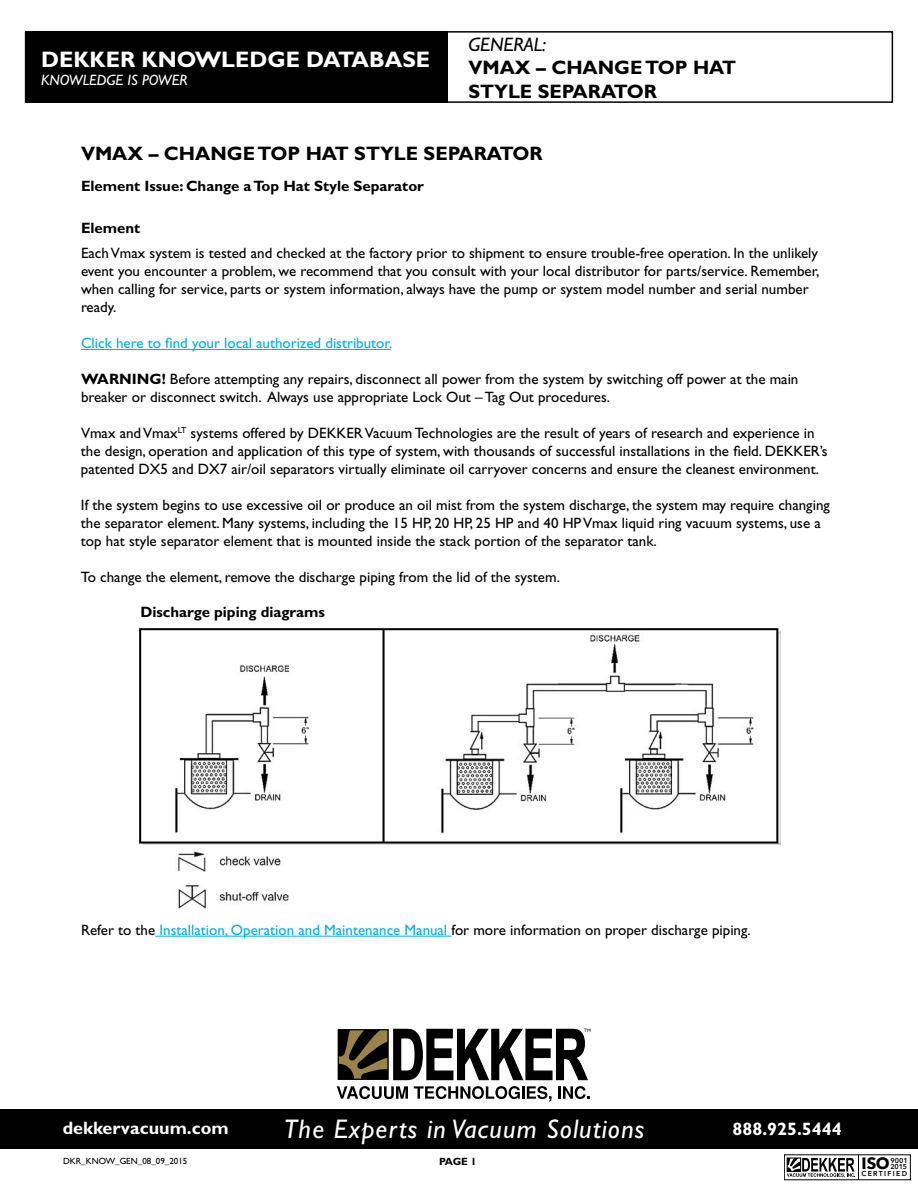
<style>
.page{position:relative;width:918px;height:1188px;background:#fff}
.page>*{position:absolute;margin:0;border:0;box-sizing:border-box;transform-origin:0 0}
.t1{font:italic 27px "Gill Sans";letter-spacing:.04em;color:#fff}
.t2{font:700 22.5px "Gill Sans";color:#fff}
.t3{font:700 19.5px/23.4px "Gill Sans";color:#000}
.t4{font:italic 19.5px "Gill Sans";color:#000}
.t5{font:700 18px "Gill Sans";color:#fff}
.t6{font:700 16.35px "Avenir Next";color:#000}
.t7{font:15px/18px "Gill Sans";color:#000}
.t8{font:700 15px "Gill Sans";color:#000}
.t9{font:15px "Gill Sans";color:#00aeef}
.t10{font:italic 15px "Gill Sans";color:#fff}
.t11{font:700 10.5px "Gill Sans";color:#000}
.t12{font:9px "Gill Sans";color:#000}
.t13{font:600 7.05px "Avenir Next";letter-spacing:.175em;color:#000}
.t14{font:600 7.05px/6px "Avenir Next";letter-spacing:-.01em;color:#000}
.t15{font:4.95px "Gill Sans";color:#000}
.s1{font-weight:700}
.s2{color:#00aeef}
</style>
<div class="page">
<div style="left:25px;top:31px;width:423px;height:72px;background:#000"></div>
<div style="left:25px;top:31px;width:868px;height:72px;border:2px solid #000"></div>
<div style="left:0;top:1110px;width:918px;height:39px;background:#000"></div>
<svg style="left:337px;top:1028px;width:253px;height:74px"></svg>
<div style="left:338px;top:1029px;width:51px;height:51px;border:1px solid #000"></div>
<div style="left:784px;top:1155px;width:127px;height:26px;background:#bababa"></div>
<svg style="left:784px;top:1155px;width:127px;height:25px;background:#bdbdbd"></svg>
<hr style="left:81px;top:349px;width:310px;height:1px;background:#00aeef">
<hr style="left:155px;top:936px;width:296px;height:1px;background:#00aeef">
<img style="left:139px;top:628px;width:642px;height:281px">
<h2 class="t2" style="left:41px;top:46px;width:391px">DEKKER KNOWLEDGE DATABASE</h2>
<p class="t10" style="left:41px;top:71px;width:148px">KNOWLEDGE IS POWER</p>
<h3 class="t4" style="left:468px;top:33px;width:79px">GENERAL:</h3>
<h3 class="t3" style="left:468px;top:56px;width:269px">VMAX – CHANGE TOP HAT<br>STYLE SEPARATOR</h3>
<h3 class="t3" style="left:81px;top:142px;width:463px">VMAX – CHANGE TOP HAT STYLE SEPARATOR</h3>
<p class="t8" style="left:81px;top:177px;width:344px">Element Issue: Change a Top Hat Style Separator</p>
<p class="t8" style="left:81px;top:219px;width:61px">Element</p>
<p class="t7" style="left:81px;top:244px;width:740px">Each Vmax system is tested and checked at the factory prior to shipment to ensure trouble-free operation. In the unlikely event you encounter a problem, we recommend that you consult with your local distributor for parts/service. Remember, when calling for service, parts or system information, always have the pump or system model number and serial number ready.</p>
<p class="t9" style="left:81px;top:334px;width:313px">Click here to find your local authorized distributor.</p>
<p class="t7" style="left:81px;top:370px;width:719px"><span class="s1">WARNING!</span> Before attempting any repairs, disconnect all power from the system by switching off power at the main breaker or disconnect switch. Always use appropriate Lock Out – Tag Out procedures.</p>
<p class="t7" style="left:81px;top:424px;width:748px">Vmax and Vmax<sup>LT</sup> systems offered by DEKKER Vacuum Technologies are the result of years of research and experience in the design, operation and application of this type of system, with thousands of successful installations in the field. DEKKER’s patented DX5 and DX7 air/oil separators virtually eliminate oil carryover concerns and ensure the cleanest environment.</p>
<p class="t7" style="left:81px;top:496px;width:750px">If the system begins to use excessive oil or produce an oil mist from the system discharge, the system may require changing the separator element. Many systems, including the 15 HP, 20 HP, 25 HP and 40 HP Vmax liquid ring vacuum systems, use a top hat style separator element that is mounted inside the stack portion of the separator tank.</p>
<p class="t7" style="left:81px;top:568px;width:481px">To change the element, remove the discharge piping from the lid of the system.</p>
<p class="t8" style="left:140px;top:603px;width:186px">Discharge piping diagrams</p>
<p class="t7" style="left:81px;top:921px;width:671px">Refer to the <span class="s2">Installation, Operation and Maintenance Manual</span> for more information on proper discharge piping.</p>
<p class="t15" style="left:584px;top:1028px;width:8px">TM</p>
<h1 class="t1" style="left:284px;top:1113px;width:362px">The Experts in Vacuum Solutions</h1>
<p class="t5" style="left:733px;top:1118px;width:111px">888.925.5444</p>
<p class="t5" style="left:63px;top:1117px;width:168px">dekkervacuum.com</p>
<p class="t12" style="left:63px;top:1156px;width:126px">DKR_KNOW_GEN_08_09_2015</p>
<p class="t11" style="left:439px;top:1156px;width:39px">PAGE 1</p>
<p class="t6" style="left:861px;top:1149px;width:30px">ISO</p>
<p class="t14" style="left:890px;top:1157px;width:19px">9001<br>2015</p>
<p class="t13" style="left:862px;top:1168px;width:47px">CERTIFIED</p>
</div>
